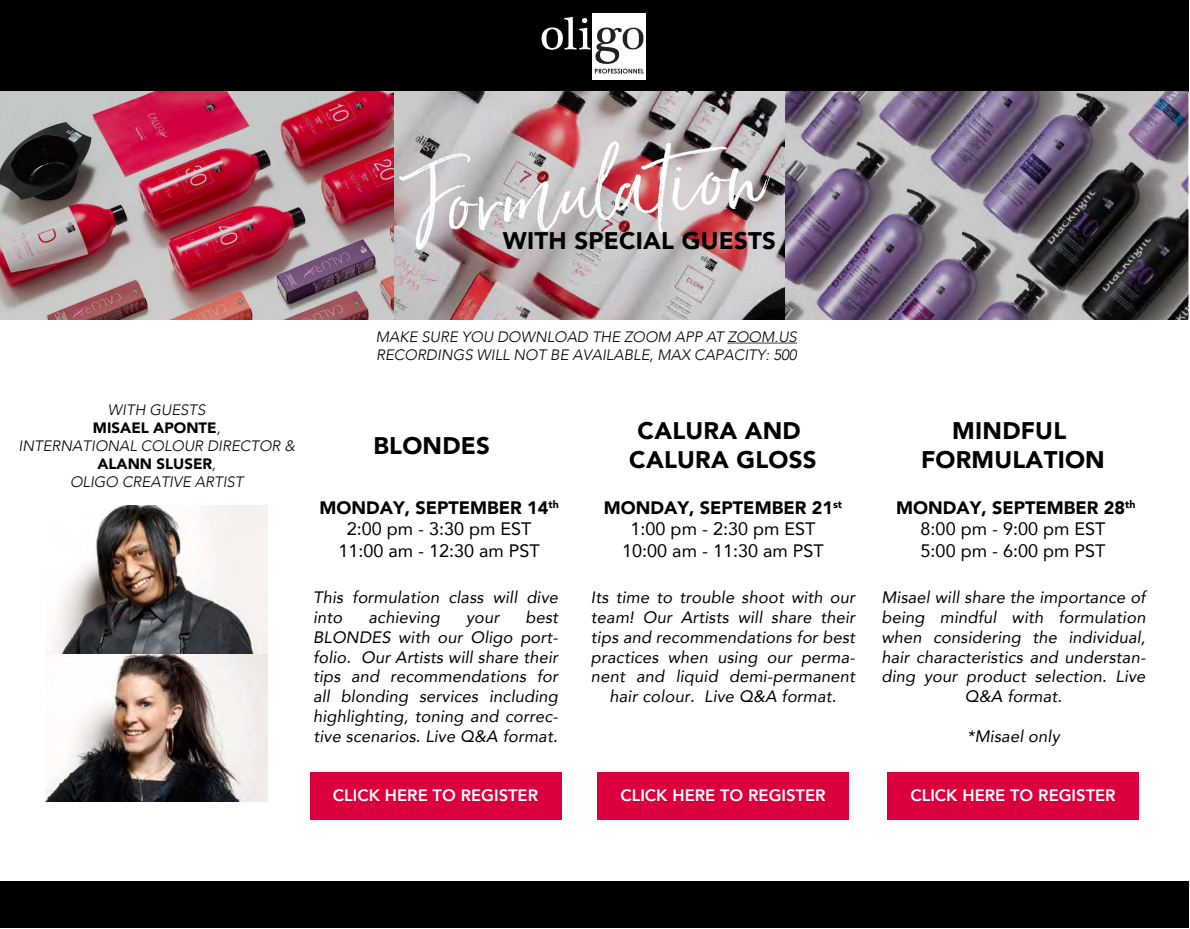
<style>
.page{position:relative;width:1190px;height:929px;background:#fff}
.page>*{position:absolute;margin:0;border:0;box-sizing:border-box;transform-origin:0 0}
.t1{font:900 24px/28.8px "Avenir";letter-spacing:.01em;color:#000;text-align:center}
.t2{font:18px/21.6px "Avenir";color:#000;text-align:center}
.t3{font:italic 16.5px/19.8px "Avenir";letter-spacing:.01em;color:#000;text-align:center}
.t4{font:800 16.5px "Avenir";color:#fff}
.t5{font:italic 300 15px/18px "Avenir";color:#000}
.s1{font-weight:900;font-style:normal}
.s2{font-weight:900}
</style>
<div class="page">
<div style="left:0;top:0;width:1187px;height:92px;background:#000"></div>
<div style="left:592px;top:13px;width:54px;height:67px;background:#fff"></div>
<svg style="left:541px;top:17px;width:102px;height:57px"></svg>
<img style="left:1px;top:92px;width:1187px;height:227px">
<hr style="left:0;top:92px;width:1px;height:227px;background:#dbdbdb">
<img style="left:785px;top:92px;width:402px;height:227px">
<div style="left:310px;top:772px;width:251px;height:47px;background:#db003d"></div>
<div style="left:0;top:881px;width:1188px;height:47px;background:#000"></div>
<img style="left:399px;top:141px;width:370px;height:108px">
<svg style="left:727px;top:343px;width:69px;height:1px"></svg>
<div style="left:597px;top:772px;width:251px;height:47px;background:#db003d"></div>
<div style="left:887px;top:772px;width:251px;height:47px;background:#db003d"></div>
<img style="left:46px;top:505px;width:221px;height:296px">
<h1 class="t1" style="left:503px;top:226px;width:274px">WITH SPECIAL GUESTS</h1>
<p class="t5" style="left:19px;top:401px;width:278px;text-align:center">WITH GUESTS<br><span class="s1">MISAEL APONTE</span>,<br>INTERNATIONAL COLOUR DIRECTOR &amp;<br><span class="s1">ALANN SLUSER</span>,<br>OLIGO CREATIVE ARTIST</p>
<p class="t5" style="left:376px;top:328px;width:422px">MAKE SURE YOU DOWNLOAD THE ZOOM APP AT ZOOM.US<br>RECORDINGS WILL NOT BE AVAILABLE, MAX CAPACITY: 500</p>
<h1 class="t1" style="left:373px;top:431px;width:118px">BLONDES</h1>
<p class="t2" style="left:319px;top:496px;width:241px"><span class="s2">MONDAY, SEPTEMBER 14</span><sup>th<br></sup>2:00 pm - 3:30 pm EST<br>11:00 am - 12:30 am PST</p>
<p class="t3" style="left:313px;top:587px;width:246px;text-align:left">This formulation class will dive into</p>
<p class="t3" style="left:313px;top:607px;width:246px;text-align:justify;text-indent:212px">best BLONDES with our Oligo port&shy;folio. Our Artists will share their tips and recommendations for all blonding services including highlighting, toning and correc&shy;tive scenarios. Live Q&amp;A format.</p>
<p class="t3" style="left:368px;top:607px;width:73px">achieving</p>
<p class="t3" style="left:466px;top:607px;width:35px">your</p>
<p class="t4" style="left:333px;top:782px;width:207px">CLICK HERE TO REGISTER</p>
<h1 class="t1" style="left:629px;top:416px;width:189px">CALURA AND<br>CALURA GLOSS</h1>
<p class="t2" style="left:603px;top:496px;width:240px"><span class="s2">MONDAY, SEPTEMBER 21</span><sup>st<br></sup>1:00 pm - 2:30 pm EST<br>10:00 am - 11:30 am PST</p>
<p class="t3" style="left:591px;top:587px;width:265px">Its time to trouble shoot with our team! Our Artists will share their tips and recommendations for best practices when using our perma&shy;nent and liquid demi-permanent hair colour. Live Q&amp;A format.</p>
<p class="t4" style="left:620px;top:782px;width:207px">CLICK HERE TO REGISTER</p>
<h1 class="t1" style="left:920px;top:416px;width:185px">MINDFUL<br>FORMULATION</h1>
<p class="t2" style="left:895px;top:496px;width:241px"><span class="s2">MONDAY, SEPTEMBER 28</span><sup>th<br></sup>8:00 pm - 9:00 pm EST<br>5:00 pm - 6:00 pm PST</p>
<p class="t3" style="left:881px;top:587px;width:265px">Misael will share the importance of being mindful with formulation when considering the individual, hair characteristics and understan&shy;ding your product selection. Live<br>Q&amp;A format.</p>
<p class="t3" style="left:967px;top:726px;width:94px">*Misael only</p>
<p class="t4" style="left:910px;top:782px;width:207px">CLICK HERE TO REGISTER</p>
</div>
